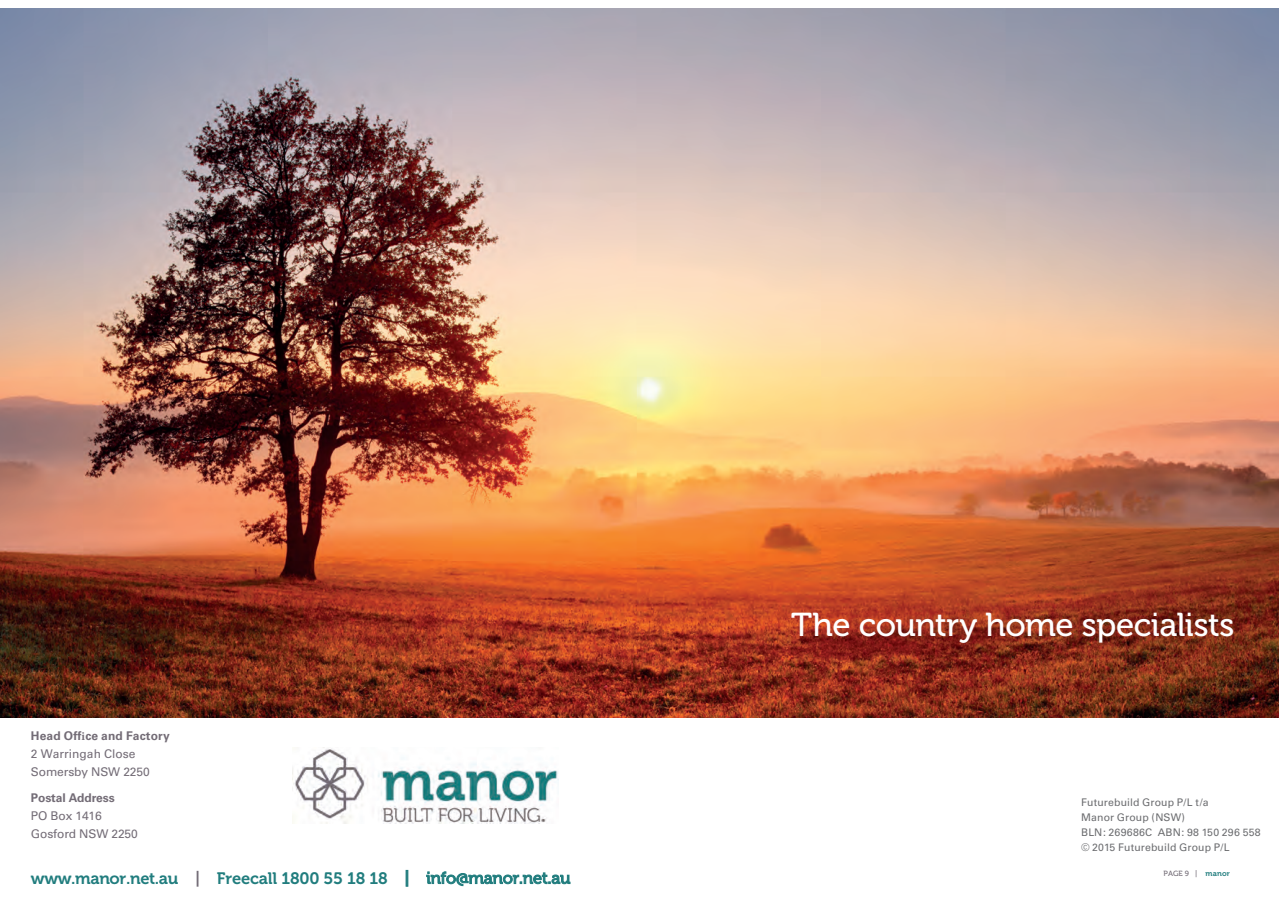
<style>
.page{position:relative;width:1279px;height:909px;background:#fff}
.page>*{position:absolute;margin:0;border:0;box-sizing:border-box;transform-origin:0 0}
.t1{font:33px "Museo 500";letter-spacing:-.015em;color:#fff}
.t2{font:16.5px "Museo 700";letter-spacing:-.01em;color:#217d7e}
.t3{font:12px/18.1px "Univers";letter-spacing:-.01em;color:#736c76}
.t4{font:700 12px "Univers";letter-spacing:-.01em;color:#736c76}
.t5{font:10.5px/15px "Univers";letter-spacing:.01em;color:#6c6d70}
.t6{font:7.5px "Museo 500";color:#736c76}
.s1{font-weight:700}
.s2{font-family:"Minion Pro";font-weight:700}
.s3{color:#736c76}
.s4{font-family:"Museo 500"}
.s5{font-family:"Museo 700";color:#217d7e}
</style>
<div class="page">
<img style="left:0;top:8px;width:1278px;height:709px">
<img style="left:292px;top:747px;width:266px;height:76px">
<p class="t3" style="left:31px;top:726px;width:140px"><span class="s1">Head Off</span><span class="s2">i</span><span class="s1">ce and Factory<br></span>2 Warringah Close<br>Somersby NSW 2250</p>
<p class="t4" style="left:31px;top:790px;width:85px">Postal Address</p>
<p class="t3" style="left:31px;top:806px;width:108px">PO Box 1416<br>Gosford NSW 2250</p>
<h2 class="t2" style="left:31px;top:868px;width:541px">www.manor.net.au <span class="s3">|</span> Freecall 1800 55 18 18 | <span class="s4">info@manor.net.au</span></h2>
<h1 class="t1" style="left:791px;top:606px;width:444px">The country home specialists</h1>
<p class="t5" style="left:1080px;top:794px;width:181px">Futurebuild Group P/L t/a<br>Manor Group (NSW)<br>BLN: 269686C ABN: 98 150 296 558 © 2015 Futurebuild Group P/L</p>
<p class="t6" style="left:1163px;top:869px;width:68px">PAGE 9 | <span class="s5">manor</span></p>
</div>
